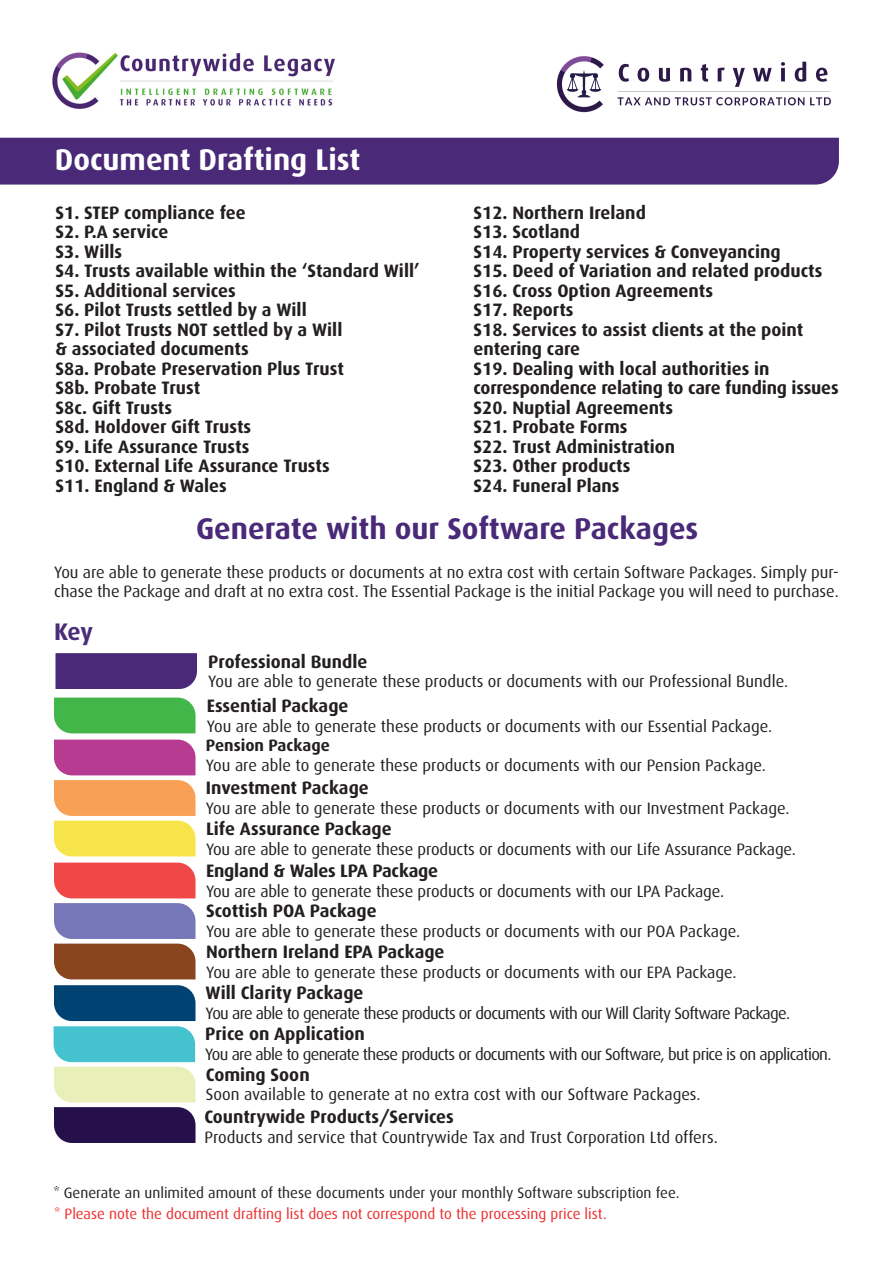
<style>
.page{position:relative;width:893px;height:1263px;background:#fff}
.page>*{position:absolute;margin:0;border:0;box-sizing:border-box;transform-origin:0 0}
.t1{font:700 30px "Dax";color:#492978}
.t2{font:700 30px "Dax";color:#fff}
.t3{font:700 24px "Dax";color:#4a2c78}
.t4{font:700 18px/19.5px "Dax";color:#231f20}
.t5{font:16.5px/19.8px "Dax";color:#231f20}
.t6{font:16.5px "Dax";letter-spacing:-.04em;color:#231f20}
.t7{font:15px "Dax";color:#231f20}
.t8{font:15px "Dax";color:#ee2d2d}
.s1{font-weight:700}
</style>
<div class="page">
<div style="left:0;top:138px;width:839px;height:47px;background:#492978"></div>
<div style="left:54px;top:697px;width:142px;height:36px;background:#42b649"></div>
<svg style="left:54px;top:739px;width:142px;height:117px"></svg>
<svg style="left:54px;top:862px;width:142px;height:117px"></svg>
<img style="left:52px;top:52px;width:283px;height:57px">
<img style="left:556px;top:56px;width:275px;height:57px">
<svg style="left:54px;top:985px;width:142px;height:158px"></svg>
<div style="left:56px;top:653px;width:141px;height:36px;background:#492978"></div>
<p class="t2" style="left:55px;top:142px;width:307px">Document Drafting List</p>
<p class="t4" style="left:56px;top:203px;width:366px">S1. STEP compliance fee<br>S2. P.A service<br>S3. Wills<br>S4. Trusts available within the ‘Standard Will’<br>S5. Additional services<br>S6. Pilot Trusts settled by a Will<br>S7. Pilot Trusts NOT settled by a Will<br>&amp; associated documents<br>S8a. Probate Preservation Plus Trust<br>S8b. Probate Trust<br>S8c. Gift Trusts<br>S8d. Holdover Gift Trusts<br>S9. Life Assurance Trusts<br>S10. External Life Assurance Trusts<br>S11. England &amp; Wales</p>
<p class="t4" style="left:473px;top:203px;width:174px">S12. Northern Ireland</p>
<p class="t4" style="left:473px;top:222px;width:367px">S13. Scotland<br>S14. Property services &amp; Conveyancing<br>S15. Deed of Variation and related products<br>S16. Cross Option Agreements<br>S17. Reports<br>S18. Services to assist clients at the point entering care<br>S19. Dealing with local authorities in correspondence relating to care funding issues<br>S20. Nuptial Agreements<br>S21. Probate Forms<br>S22. Trust Administration<br>S23. Other products<br>S24. Funeral Plans</p>
<p class="t1" style="left:196px;top:511px;width:504px">Generate with our Software Packages</p>
<p class="t5" style="left:54px;top:562px;width:786px">You are able to generate these products or documents at no extra cost with certain Software Packages. Simply pur&shy;chase the Package and draft at no extra cost. The Essential Package is the initial Package you will need to purchase.</p>
<p class="t3" style="left:54px;top:618px;width:41px">Key</p>
<p class="t4" style="left:208px;top:652px;width:161px">Professional Bundle</p>
<p class="t5" style="left:208px;top:672px;width:582px">You are able to generate these products or documents with our Professional Bundle.</p>
<p class="t4" style="left:207px;top:696px;width:143px">Essential Package</p>
<p class="t5" style="left:207px;top:716px;width:567px">You are able to generate these products or documents with our Essential Package.</p>
<p class="t5" style="left:206px;top:735px;width:562px"><span class="s1">Pension Package<br></span>You are able to generate these products or documents with our Pension Package.</p>
<p class="t4" style="left:206px;top:778px;width:165px">Investment Package</p>
<p class="t5" style="left:206px;top:798px;width:585px">You are able to generate these products or documents with our Investment Package.</p>
<p class="t4" style="left:206px;top:819px;width:187px">Life Assurance Package</p>
<p class="t5" style="left:206px;top:839px;width:591px">You are able to generate these products or documents with our Life Assurance Package.</p>
<p class="t4" style="left:206px;top:861px;width:234px">England &amp; Wales LPA Package</p>
<p class="t5" style="left:206px;top:881px;width:520px">You are able to generate these products or documents with our LPA Package.</p>
<p class="t4" style="left:206px;top:901px;width:172px">Scottish POA Package</p>
<p class="t5" style="left:206px;top:922px;width:536px">You are able to generate these products or documents with our POA Package.</p>
<p class="t4" style="left:206px;top:942px;width:240px">Northern Ireland EPA Package</p>
<p class="t5" style="left:206px;top:962px;width:532px">You are able to generate these products or documents with our EPA Package.</p>
<p class="t4" style="left:206px;top:983px;width:159px">Will Clarity Package</p>
<p class="t6" style="left:206px;top:1004px;width:586px">You are able to generate these products or documents with our Will Clarity Software Package.</p>
<p class="t4" style="left:205px;top:1024px;width:161px">Price on Application</p>
<p class="t6" style="left:205px;top:1045px;width:628px">You are able to generate these products or documents with our Software, but price is on application.</p>
<p class="t4" style="left:206px;top:1064px;width:105px">Coming Soon</p>
<p class="t5" style="left:206px;top:1085px;width:496px">Soon available to generate at no extra cost with our Software Packages.</p>
<p class="t4" style="left:204px;top:1107px;width:251px">Countrywide Products/Services</p>
<p class="t5" style="left:204px;top:1127px;width:515px">Products and service that Countrywide Tax and Trust Corporation Ltd offers.</p>
<p class="t7" style="left:53px;top:1184px;width:628px">* Generate an unlimited amount of these documents under your monthly Software subscription fee.</p>
<p class="t8" style="left:54px;top:1205px;width:554px">* Please note the document drafting list does not correspond to the processing price list.</p>
</div>
